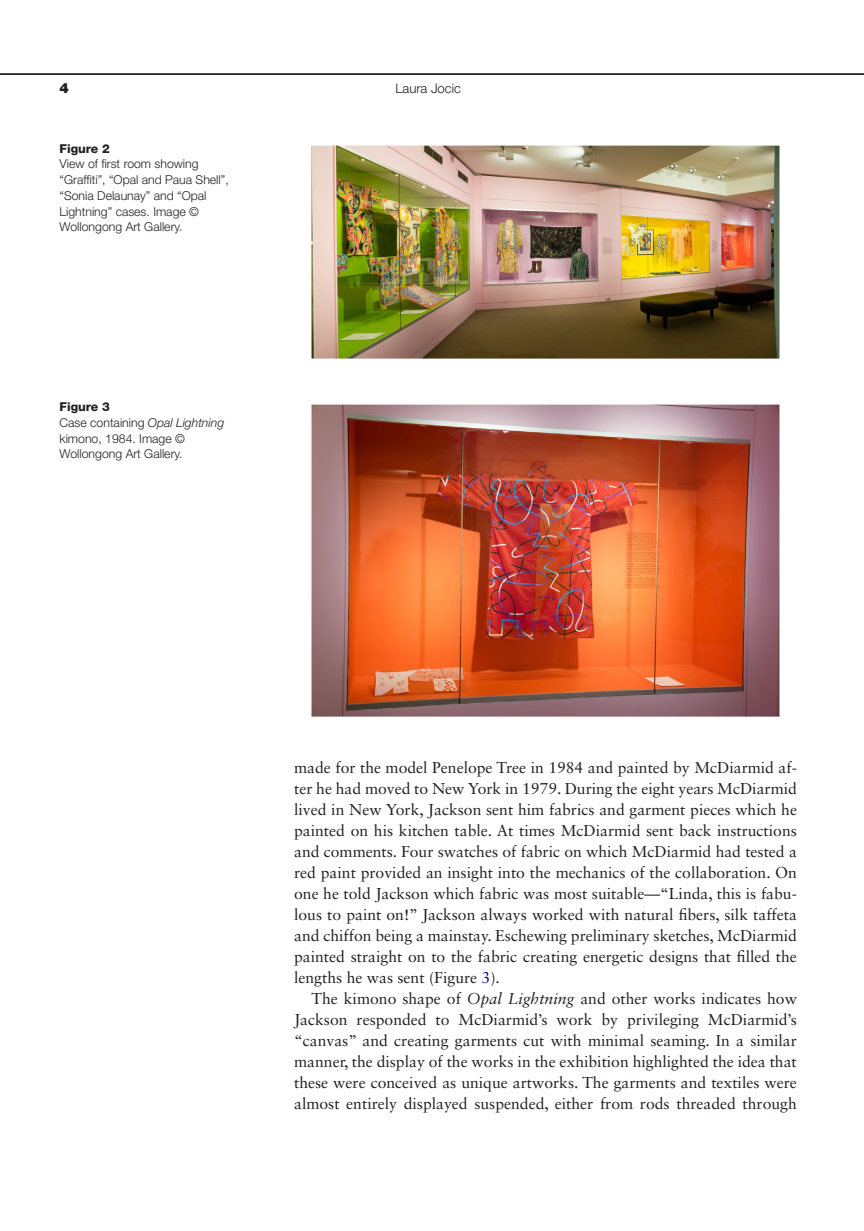
<style>
.page{position:relative;width:864px;height:1231px;background:#fff}
.page>*{position:absolute;margin:0;border:0;box-sizing:border-box;transform-origin:0 0}
.t1{font:15.75px/21px "Sabon LT Std";color:#231f20;text-align:justify}
.t2{font:900 14px "Helvetica Neue";color:#231f20}
.t3{font:300 13.12px "Helvetica Neue LT Std";color:#231f20}
.t4{font:300 12.25px/15.8px "Helvetica Neue LT Std";color:#231f20}
.t5{font:800 12.25px "Helvetica Neue LT Std";color:#231f20}
.s1{font-weight:800}
.s2{font-style:italic}
.s3{color:#000080}
</style>
<div class="page">
<hr style="left:0;top:73px;width:863px;height:2px;background:#231f20">
<img style="left:311px;top:145px;width:469px;height:214px">
<img style="left:311px;top:404px;width:469px;height:313px">
<p class="t2" style="left:60px;top:79px;width:11px">4</p>
<p class="t3" style="left:395px;top:80px;width:67px">Laura Jocic</p>
<p class="t5" style="left:60px;top:141px;width:52px">Figure 2</p>
<p class="t4" style="left:60px;top:156px;width:168px">View of first room showing “Graffiti”, “Opal and Paua Shell”, “Sonia Delaunay” and “Opal<br>Lightning” cases. Image ©<br>Wollongong Art Gallery.</p>
<p class="t4" style="left:60px;top:398px;width:166px"><span class="s1">Figure 3<br></span>Case containing <span class="s2">Opal Lightning </span>kimono, 1984. Image ©<br>Wollongong Art Gallery.</p>
<p class="t1" style="left:294px;top:756px;width:504px">made for the model Penelope Tree in 1984 and painted by McDiarmid af&shy;ter he had moved to New York in 1979. During the eight years McDiarmid lived in New York, Jackson sent him fabrics and garment pieces which he painted on his kitchen table. At times McDiarmid sent back instructions and comments. Four swatches of fabric on which McDiarmid had tested a red paint provided an insight into the mechanics of the collaboration. On one he told Jackson which fabric was most suitable—“Linda, this is fabu&shy;lous to paint on!” Jackson always worked with natural fibers, silk taffeta and chiffon being a mainstay. Eschewing preliminary sketches, McDiarmid painted straight on to the fabric creating energetic designs that filled the lengths he was sent (Figure <span class="s3">3</span>).</p>
<p class="t1" style="left:294px;top:987px;width:504px;text-indent:17px">The kimono shape of <span class="s2">Opal Lightning</span> and other works indicates how Jackson responded to McDiarmid’s work by privileging McDiarmid’s “canvas” and creating garments cut with minimal seaming. In a similar manner, the display of the works in the exhibition highlighted the idea that these were conceived as unique artworks. The garments and textiles were almost entirely displayed suspended, either from rods threaded through</p>
</div>
